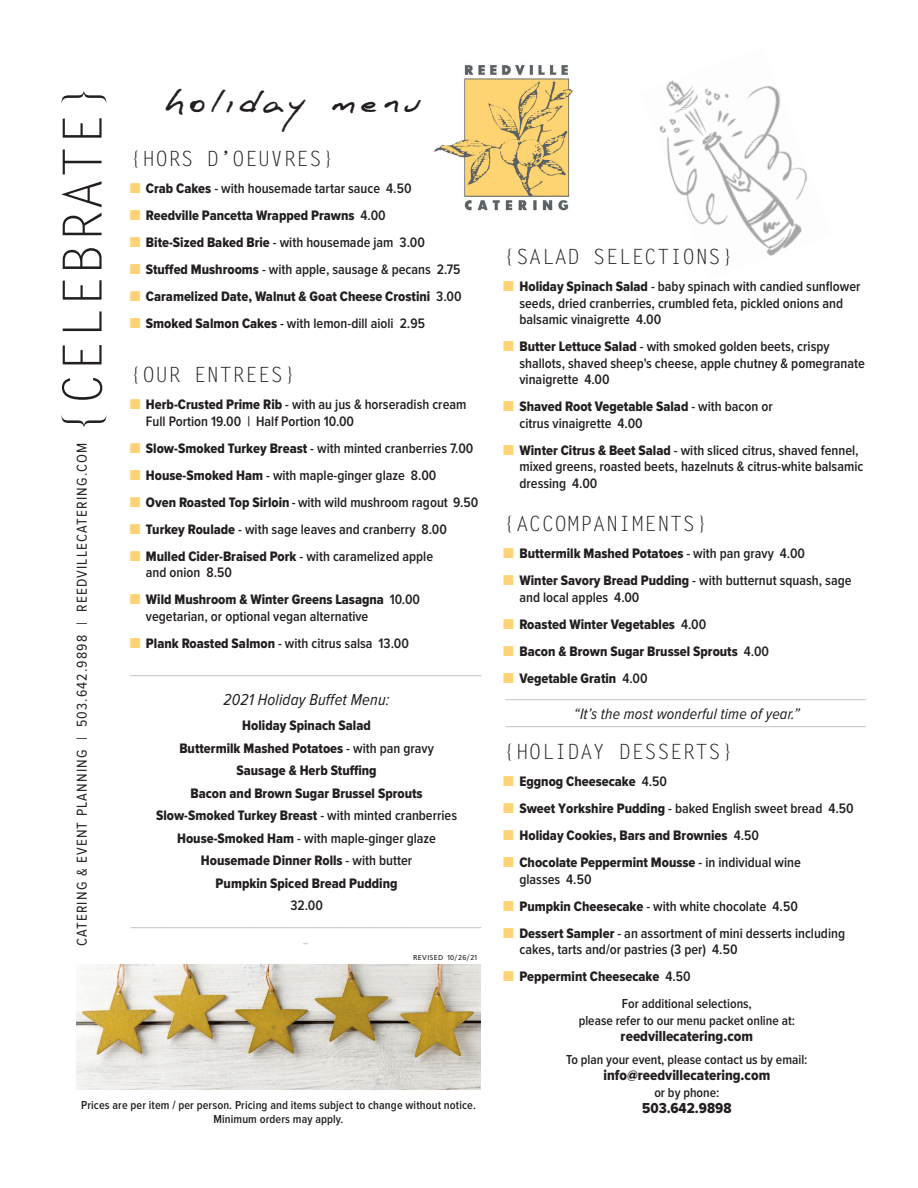
<style>
.page{position:relative;width:918px;height:1188px;background:#fff}
.page>*{position:absolute;margin:0;border:0;box-sizing:border-box;transform-origin:0 0}
.t1{font:54px "Letter Gothic Std";color:#231f20}
.t2{font:33px "FG Jason";letter-spacing:.15em;color:#231f20}
.t3{font:21px "Letter Gothic Std";letter-spacing:.01em;color:#231f20}
.t4{font:italic 16.5px "Proxima Nova Cond";letter-spacing:.01em;color:#231f20}
.t5{font:italic 15.75px "Proxima Nova Cond";letter-spacing:.01em;color:#231f20}
.t6{font:15px "Proxima Nova Cond Extrabld";color:#231f20}
.t7{font:14.85px "Proxima Nova Cond";letter-spacing:.08em;color:#231f20}
.t8{font:600 14.25px "Proxima Nova Cond";color:#231f20}
.t9{font:14.25px "Proxima Nova Cond Extrabld";color:#231f20}
.t10{font:600 13.5px "Proxima Nova Cond";color:#231f20}
.t11{font:italic 12px/16.5px "Proxima Nova Cond";color:#a9a8a9;text-align:center}
.t12{font:600 12px "Proxima Nova Cond";letter-spacing:.01em;color:#231f20}
.t13{font:7.5px "Frutiger Rmn 55";letter-spacing:.05em;color:#231f20}
.s1{color:#fed378}
.s2{font-family:"Proxima Nova Cond Extrabld";font-weight:400}
.s3{font-family:"Proxima Nova Cond";font-weight:600}
</style>
<div class="page">
<img style="left:77px;top:965px;width:403px;height:125px">
<img style="left:434px;top:65px;width:139px;height:146px">
<img style="left:659px;top:80px;width:149px;height:176px">
<p class="t1" style="left:51px;top:437px;width:358px;rotate:-90deg">{CELEBRATE}</p>
<p class="t7" style="left:77px;top:946px;width:505px;rotate:-90deg">CATERING &amp; EVENT PLANNING | 503.642.9898 | REEDVILLECATERING.COM</p>
<p class="t2" style="left:166px;top:82px;width:256px">holiday menu</p>
<p class="t3" style="left:130px;top:147px;width:206px">{HORS D’OEUVRES}</p>
<p class="t8" style="left:130px;top:184px;width:283px"><span class="s1">■</span> <span class="s2">Crab Cakes</span> - with housemade tartar sauce 4.50</p>
<p class="t9" style="left:130px;top:211px;width:258px"><span class="s1">■</span> Reedville Pancetta Wrapped Prawns <span class="s3">4.00</span></p>
<p class="t8" style="left:130px;top:238px;width:297px"><span class="s1">■</span> <span class="s2">Bite-Sized Baked Brie</span> - with housemade jam 3.00</p>
<p class="t8" style="left:130px;top:265px;width:332px"><span class="s1">■</span> <span class="s2">Stuffed Mushrooms</span> - with apple, sausage &amp; pecans 2.75</p>
<p class="t9" style="left:130px;top:292px;width:333px"><span class="s1">■</span> Caramelized Date, Walnut &amp; Goat Cheese Crostini <span class="s3">3.00</span></p>
<p class="t8" style="left:130px;top:319px;width:297px"><span class="s1">■</span> <span class="s2">Smoked Salmon Cakes</span> - with lemon-dill aioli 2.95</p>
<p class="t3" style="left:130px;top:363px;width:168px">{OUR ENTREES}</p>
<p class="t8" style="left:130px;top:400px;width:338px"><span class="s1">■</span> <span class="s2">Herb-Crusted Prime Rib</span> - with au jus &amp; horseradish cream</p>
<p class="t8" style="left:146px;top:416px;width:210px">Full Portion 19.00 | Half Portion 10.00</p>
<p class="t8" style="left:130px;top:443px;width:345px"><span class="s1">■</span> <span class="s2">Slow-Smoked Turkey Breast</span> - with minted cranberries 7.00</p>
<p class="t8" style="left:130px;top:470px;width:308px"><span class="s1">■</span> <span class="s2">House-Smoked Ham</span> - with maple-ginger glaze 8.00</p>
<p class="t8" style="left:130px;top:497px;width:350px"><span class="s1">■</span> <span class="s2">Oven Roasted Top Sirloin</span> - with wild mushroom ragout 9.50</p>
<p class="t8" style="left:130px;top:524px;width:319px"><span class="s1">■</span> <span class="s2">Turkey Roulade</span> - with sage leaves and cranberry 8.00</p>
<p class="t9" style="left:130px;top:551px;width:305px"><span class="s1">■</span> Mulled Cider-Braised Pork <span class="s3">- with caramelized apple</span></p>
<p class="t8" style="left:146px;top:568px;width:88px">and onion 8.50</p>
<p class="t9" style="left:130px;top:595px;width:292px"><span class="s1">■</span> Wild Mushroom &amp; Winter Greens Lasagna <span class="s3">10.00</span></p>
<p class="t8" style="left:146px;top:611px;width:224px">vegetarian, or optional vegan alternative</p>
<p class="t8" style="left:130px;top:638px;width:281px"><span class="s1">■</span> <span class="s2">Plank Roasted Salmon</span> - with citrus salsa 13.00</p>
<p class="t11" style="left:131px;top:662px;width:353px">_______________________________________________________________________</p>
<p class="t4" style="left:224px;top:689px;width:167px">2021 Holiday Buffet Menu:</p>
<p class="t9" style="left:242px;top:721px;width:130px">Holiday Spinach Salad</p>
<p class="t9" style="left:179px;top:743px;width:256px">Buttermilk Mashed Potatoes <span class="s3">- with pan gravy</span></p>
<p class="t9" style="left:237px;top:766px;width:142px">Sausage &amp; Herb Stuffing</p>
<p class="t9" style="left:191px;top:788px;width:234px">Bacon and Brown Sugar Brussel Sprouts</p>
<p class="t9" style="left:156px;top:811px;width:303px">Slow-Smoked Turkey Breast <span class="s3">- with minted cranberries</span></p>
<p class="t8" style="left:177px;top:833px;width:261px"><span class="s2">House-Smoked Ham</span> - with maple-ginger glaze</p>
<p class="t9" style="left:201px;top:856px;width:213px">Housemade Dinner Rolls <span class="s3">- with butter</span></p>
<p class="t9" style="left:216px;top:878px;width:183px">Pumpkin Spiced Bread Pudding</p>
<p class="t8" style="left:290px;top:901px;width:34px">32.00</p>
<p class="t11" style="left:131px;top:914px;width:353px">_______________________________________________________________________ _</p>
<p class="t13" style="left:413px;top:954px;width:66px">REVISED 10/26/21</p>
<p class="t12" style="left:81px;top:1101px;width:396px">Prices are per item / per person. Pricing and items subject to change without notice.</p>
<p class="t12" style="left:213px;top:1115px;width:132px">Minimum orders may apply.</p>
<p class="t3" style="left:503px;top:245px;width:232px">{SALAD SELECTIONS}</p>
<p class="t8" style="left:503px;top:282px;width:359px"><span class="s1">■</span> <span class="s2">Holiday Spinach Salad</span> - baby spinach with candied sunflower</p>
<p class="t8" style="left:519px;top:298px;width:325px">seeds, dried cranberries, crumbled feta, pickled onions and</p>
<p class="t8" style="left:519px;top:315px;width:143px">balsamic vinaigrette 4.00</p>
<p class="t8" style="left:503px;top:342px;width:328px"><span class="s1">■</span> <span class="s2">Butter Lettuce Salad</span> - with smoked golden beets, crispy</p>
<p class="t8" style="left:519px;top:358px;width:347px">shallots, shaved sheep's cheese, apple chutney &amp; pomegranate</p>
<p class="t8" style="left:519px;top:375px;width:92px">vinaigrette 4.00</p>
<p class="t9" style="left:503px;top:402px;width:271px"><span class="s1">■</span> Shaved Root Vegetable Salad <span class="s3">- with bacon or</span></p>
<p class="t8" style="left:519px;top:418px;width:125px">citrus vinaigrette 4.00</p>
<p class="t8" style="left:503px;top:445px;width:357px"><span class="s1">■</span> <span class="s2">Winter Citrus &amp; Beet Salad</span> - with sliced citrus, shaved fennel,</p>
<p class="t8" style="left:519px;top:462px;width:345px">mixed greens, roasted beets, hazelnuts &amp; citrus-white balsamic</p>
<p class="t8" style="left:519px;top:478px;width:79px">dressing 4.00</p>
<p class="t3" style="left:503px;top:512px;width:206px">{ACCOMPANIMENTS}</p>
<p class="t9" style="left:503px;top:549px;width:303px"><span class="s1">■</span> Buttermilk Mashed Potatoes <span class="s3">- with pan gravy 4.00</span></p>
<p class="t8" style="left:503px;top:576px;width:350px"><span class="s1">■</span> <span class="s2">Winter Savory Bread Pudding</span> - with butternut squash, sage</p>
<p class="t8" style="left:519px;top:592px;width:122px">and local apples 4.00</p>
<p class="t9" style="left:503px;top:619px;width:204px"><span class="s1">■</span> Roasted Winter Vegetables <span class="s3">4.00</span></p>
<p class="t9" style="left:503px;top:646px;width:267px"><span class="s1">■</span> Bacon &amp; Brown Sugar Brussel Sprouts <span class="s3">4.00</span></p>
<p class="t9" style="left:503px;top:673px;width:146px"><span class="s1">■</span> Vegetable Gratin <span class="s3">4.00</span></p>
<p class="t11" style="left:506px;top:687px;width:363px">_________________________________________________________________________</p>
<p class="t5" style="left:574px;top:704px;width:228px">“It’s the most wonderful time of year.”</p>
<p class="t11" style="left:507px;top:714px;width:362px">________________________________________________________________________</p>
<p class="t3" style="left:503px;top:740px;width:232px">{HOLIDAY DESSERTS}</p>
<p class="t9" style="left:503px;top:777px;width:165px"><span class="s1">■</span> Eggnog Cheesecake <span class="s3">4.50</span></p>
<p class="t8" style="left:503px;top:804px;width:352px"><span class="s1">■</span> <span class="s2">Sweet Yorkshire Pudding</span> - baked English sweet bread 4.50</p>
<p class="t9" style="left:503px;top:831px;width:257px"><span class="s1">■</span> Holiday Cookies, Bars and Brownies <span class="s3">4.50</span></p>
<p class="t9" style="left:503px;top:858px;width:299px"><span class="s1">■</span> Chocolate Peppermint Mousse <span class="s3">- in individual wine</span></p>
<p class="t8" style="left:519px;top:874px;width:74px">glasses 4.50</p>
<p class="t8" style="left:503px;top:901px;width:296px"><span class="s1">■</span> <span class="s2">Pumpkin Cheesecake</span> - with white chocolate 4.50</p>
<p class="t8" style="left:503px;top:928px;width:343px"><span class="s1">■</span> <span class="s2">Dessert Sampler</span> - an assortment of mini desserts including</p>
<p class="t8" style="left:519px;top:945px;width:220px">cakes, tarts and/or pastries (3 per) 4.50</p>
<p class="t9" style="left:503px;top:972px;width:189px"><span class="s1">■</span> Peppermint Cheesecake <span class="s3">4.50</span></p>
<p class="t10" style="left:622px;top:999px;width:132px">For additional selections,</p>
<p class="t10" style="left:579px;top:1016px;width:218px">please refer to our menu packet online at:</p>
<p class="t6" style="left:621px;top:1031px;width:134px">reedvillecatering.com</p>
<p class="t10" style="left:566px;top:1055px;width:243px">To plan your event, please contact us by email:</p>
<p class="t6" style="left:603px;top:1070px;width:168px">info@reedvillecatering.com</p>
<p class="t10" style="left:654px;top:1088px;width:67px">or by phone:</p>
<p class="t6" style="left:642px;top:1103px;width:91px">503.642.9898</p>
</div>
